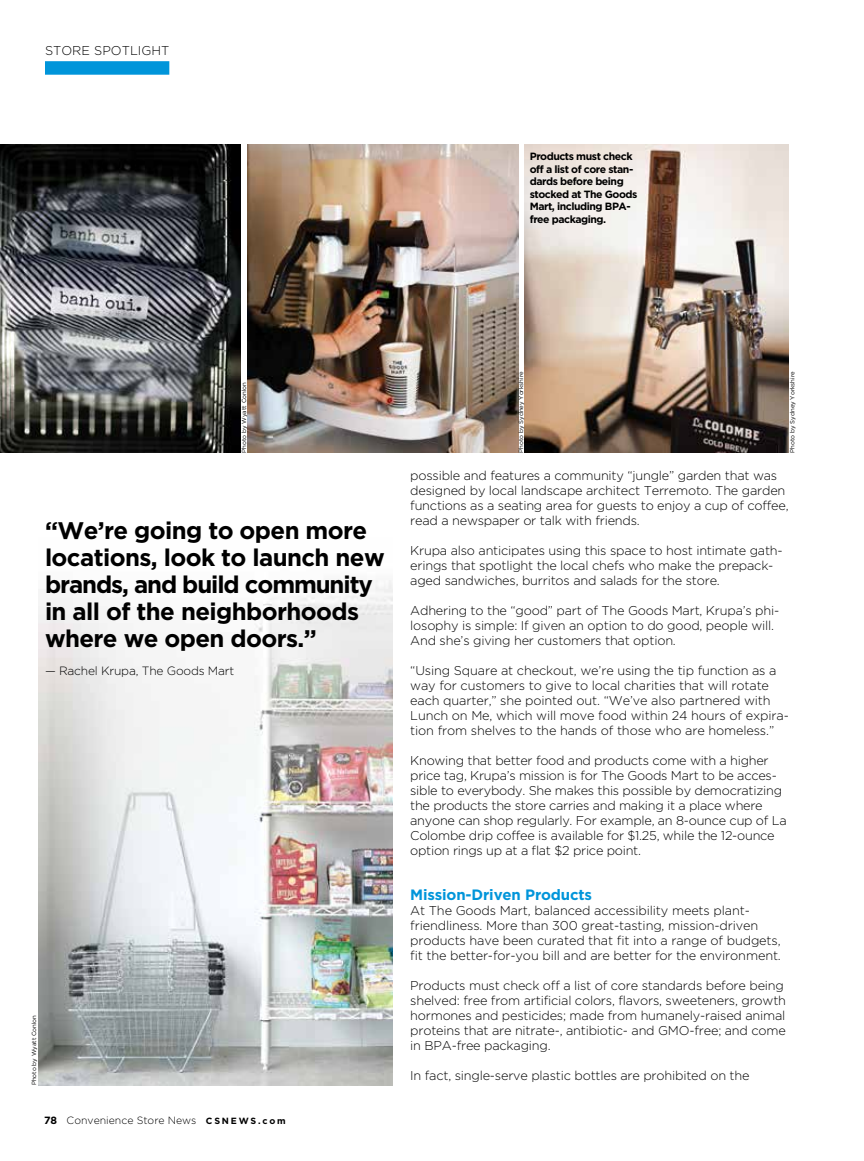
<style>
.page{position:relative;width:864px;height:1161px;background:#fff}
.page>*{position:absolute;margin:0;border:0;box-sizing:border-box;transform-origin:0 0}
.t1{font:700 24px/27px "Gotham";letter-spacing:-.025em;color:#000}
.t2{font:700 15px "Gotham";letter-spacing:-.01em;color:#0095da}
.t3{font:300 12.75px/15px "Gotham";letter-spacing:-.015em;color:#000}
.t4{font:300 12px "Gotham";letter-spacing:-.015em;color:#000}
.t5{font:700 10.5px/12.6px "Gotham";letter-spacing:-.045em;color:#000}
.t6{font:300 10.5px "Gotham";color:#000}
.t7{font:6px "Gotham";color:#000}
.s1{font-weight:700}
.s2{font-weight:700;font-size:9px}
</style>
<div class="page">
<div style="left:45px;top:61px;width:124px;height:14px;background:#0095da"></div>
<img style="left:38px;top:580px;width:354px;height:505px">
<img style="left:0;top:144px;width:241px;height:309px">
<img style="left:248px;top:144px;width:270px;height:309px">
<img style="left:525px;top:144px;width:264px;height:309px">
<p class="t3" style="left:45px;top:43px;width:126px">STORE SPOTLIGHT</p>
<p class="t5" style="left:530px;top:150px;width:109px">Products must check off a list of core stan&shy;dards before being stocked at The Goods<br>Mart, including BPA&shy;free packaging.</p>
<p class="t7" style="left:241px;top:453px;width:72px;rotate:-90deg">Photo by Wyatt Conlon</p>
<h1 class="t1" style="left:45px;top:516px;width:341px">“We’re going to open more locations, look to launch new brands, and build community in all of the neighborhoods where we open doors.”</h1>
<p class="t4" style="left:45px;top:664px;width:191px">— Rachel Krupa, The Goods Mart</p>
<p class="t7" style="left:31px;top:1085px;width:72px;rotate:-90deg">Photo by Wyatt Conlon</p>
<p class="t6" style="left:44px;top:1115px;width:243px"><span class="s1">78</span> Convenience Store News <span class="s2">C S N E W S . c o m</span></p>
<p class="t7" style="left:518px;top:453px;width:83px;rotate:-90deg">Photo by Sydney Yorkshire</p>
<p class="t7" style="left:789px;top:453px;width:83px;rotate:-90deg">Photo by Sydney Yorkshire</p>
<p class="t3" style="left:410px;top:468px;width:380px">possible and features a community “jungle” garden that was designed by local landscape architect Terremoto. The garden functions as a seating area for guests to enjoy a cup of coffee, read a newspaper or talk with friends.</p>
<p class="t3" style="left:410px;top:543px;width:374px">Krupa also anticipates using this space to host intimate gath&shy;erings that spotlight the local chefs who make the prepack&shy;aged sandwiches, burritos and salads for the store.</p>
<p class="t3" style="left:410px;top:603px;width:371px">Adhering to the “good” part of The Goods Mart, Krupa’s phi&shy;losophy is simple: If given an option to do good, people will.<br>And she’s giving her customers that option.</p>
<p class="t3" style="left:410px;top:663px;width:380px">“Using Square at checkout, we’re using the tip function as a way for customers to give to local charities that will rotate each quarter,” she pointed out. “We’ve also partnered with Lunch on Me, which will move food within 24 hours of expira&shy;tion from shelves to the hands of those who are homeless.”</p>
<p class="t3" style="left:410px;top:753px;width:378px">Knowing that better food and products come with a higher price tag, Krupa’s mission is for The Goods Mart to be acces&shy;sible to everybody. She makes this possible by democratizing the products the store carries and making it a place where anyone can shop regularly. For example, an 8-ounce cup of La Colombe drip coffee is available for $1.25, while the 12-ounce option rings up at a flat $2 price point.</p>
<p class="t2" style="left:410px;top:886px;width:183px">Mission-Driven Products</p>
<p class="t3" style="left:410px;top:903px;width:372px">At The Goods Mart, balanced accessibility meets plant&shy;friendliness. More than 300 great-tasting, mission-driven products have been curated that fit into a range of budgets, fit the better-for-you bill and are better for the environment.</p>
<p class="t3" style="left:410px;top:978px;width:377px">Products must check off a list of core standards before being shelved: free from artificial colors, flavors, sweeteners, growth hormones and pesticides; made from humanely-raised animal proteins that are nitrate-, antibiotic- and GMO-free; and come in BPA-free packaging.</p>
<p class="t3" style="left:410px;top:1068px;width:341px">In fact, single-serve plastic bottles are prohibited on the</p>
</div>
